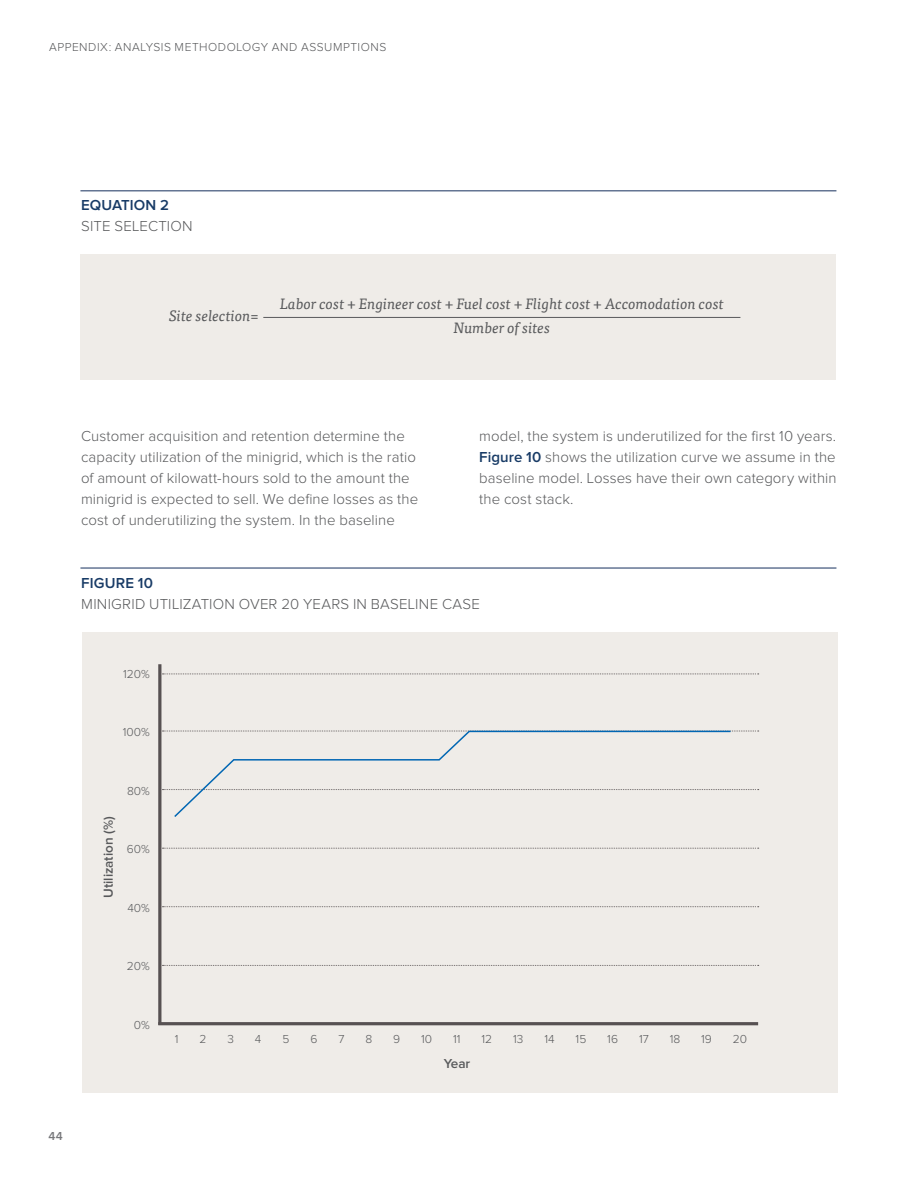
<style>
.page{position:relative;width:918px;height:1188px;background:#fff}
.page>*{position:absolute;margin:0;border:0;box-sizing:border-box;transform-origin:0 0}
.t1{font:300 15px/21px "Proxima Nova";letter-spacing:.005em;color:#58595b}
.t2{font:italic 15px/23.7px "Tisa Pro";color:#58595b;text-align:center}
.t3{font:600 15px "Proxima Nova";letter-spacing:.01em;color:#183b66}
.t4{font:600 13.5px "Proxima Nova";color:#58595b}
.t5{font:300 12px "Proxima Nova";letter-spacing:.035em;color:#58595b}
.t6{font:600 12px "Proxima Nova";color:#77787b}
.s1{font-weight:600;color:#183b66}
</style>
<div class="page">
<div style="left:80px;top:254px;width:756px;height:126px;background:#efece8"></div>
<hr style="left:80px;top:190px;width:756px;height:1px;background:#2f476f">
<hr style="left:263px;top:317px;width:477px;height:1px;background:#58595b">
<hr style="left:80px;top:567px;width:756px;height:2px;background:#2f476f">
<div style="left:82px;top:632px;width:756px;height:461px;background:#efece8"></div>
<hr style="left:158px;top:664px;width:3px;height:361px;background:#575152">
<hr style="left:158px;top:1022px;width:600px;height:3px;background:#575152">
<svg style="left:162px;top:848px;width:597px;height:1px"></svg>
<svg style="left:162px;top:731px;width:597px;height:1px"></svg>
<svg style="left:162px;top:965px;width:597px;height:1px"></svg>
<svg style="left:162px;top:789px;width:597px;height:1px"></svg>
<svg style="left:162px;top:906px;width:597px;height:1px"></svg>
<svg style="left:162px;top:674px;width:597px;height:1px"></svg>
<svg style="left:173px;top:730px;width:559px;height:87px"></svg>
<p class="t5" style="left:49px;top:40px;width:339px">APPENDIX: ANALYSIS METHODOLOGY AND ASSUMPTIONS</p>
<p class="t3" style="left:81px;top:197px;width:90px">EQUATION 2</p>
<p class="t1" style="left:81px;top:216px;width:113px">SITE SELECTION</p>
<p class="t2" style="left:169px;top:304px;width:92px">Site selection=</p>
<p class="t2" style="left:280px;top:292px;width:446px">Labor cost + Engineer cost + Fuel cost + Flight cost + Accomodation cost<br>Number of sites</p>
<p class="t1" style="left:81px;top:426px;width:339px">Customer acquisition and retention determine the capacity utilization of the minigrid, which is the ratio of amount of kilowatt-hours sold to the amount the minigrid is expected to sell. We define losses as the cost of underutilizing the system. In the baseline</p>
<p class="t1" style="left:479px;top:426px;width:359px;text-align:justify">model, the system is underutilized for the first 10 years.<br><span class="s1">Figure 10</span> shows the utilization curve we assume in the baseline model. Losses have their own category within the cost stack.</p>
<p class="t3" style="left:81px;top:575px;width:73px">FIGURE 10</p>
<p class="t1" style="left:81px;top:594px;width:400px">MINIGRID UTILIZATION OVER 20 YEARS IN BASELINE CASE</p>
<p class="t5" style="left:123px;top:667px;width:28px">120%</p>
<p class="t5" style="left:123px;top:726px;width:28px">100%</p>
<p class="t6" style="left:49px;top:1129px;width:16px">44</p>
<p class="t4" style="left:101px;top:898px;width:83px;rotate:-90deg">Utilization (%)</p>
<p class="t5" style="left:127px;top:784px;width:24px">80%</p>
<p class="t5" style="left:127px;top:843px;width:24px">60%</p>
<p class="t5" style="left:127px;top:901px;width:24px">40%</p>
<p class="t5" style="left:127px;top:960px;width:24px">20%</p>
<p class="t5" style="left:134px;top:1018px;width:17px">0%</p>
<p class="t5" style="left:175px;top:1033px;width:5px">1</p>
<p class="t5" style="left:199px;top:1033px;width:8px">2</p>
<p class="t5" style="left:227px;top:1033px;width:8px">3</p>
<p class="t5" style="left:255px;top:1033px;width:8px">4</p>
<p class="t5" style="left:282px;top:1033px;width:8px">5</p>
<p class="t5" style="left:310px;top:1033px;width:9px">6</p>
<p class="t5" style="left:338px;top:1033px;width:8px">7</p>
<p class="t5" style="left:365px;top:1033px;width:8px">8</p>
<p class="t5" style="left:393px;top:1033px;width:9px">9</p>
<p class="t5" style="left:421px;top:1033px;width:12px">10</p>
<p class="t5" style="left:453px;top:1033px;width:9px">11</p>
<p class="t5" style="left:482px;top:1033px;width:12px">12</p>
<p class="t5" style="left:513px;top:1033px;width:12px">13</p>
<p class="t5" style="left:544px;top:1033px;width:12px">14</p>
<p class="t5" style="left:576px;top:1033px;width:12px">15</p>
<p class="t5" style="left:607px;top:1033px;width:12px">16</p>
<p class="t5" style="left:639px;top:1033px;width:11px">17</p>
<p class="t5" style="left:670px;top:1033px;width:12px">18</p>
<p class="t5" style="left:701px;top:1033px;width:12px">19</p>
<p class="t5" style="left:733px;top:1033px;width:16px">20</p>
<p class="t4" style="left:444px;top:1056px;width:28px">Year</p>
</div>
